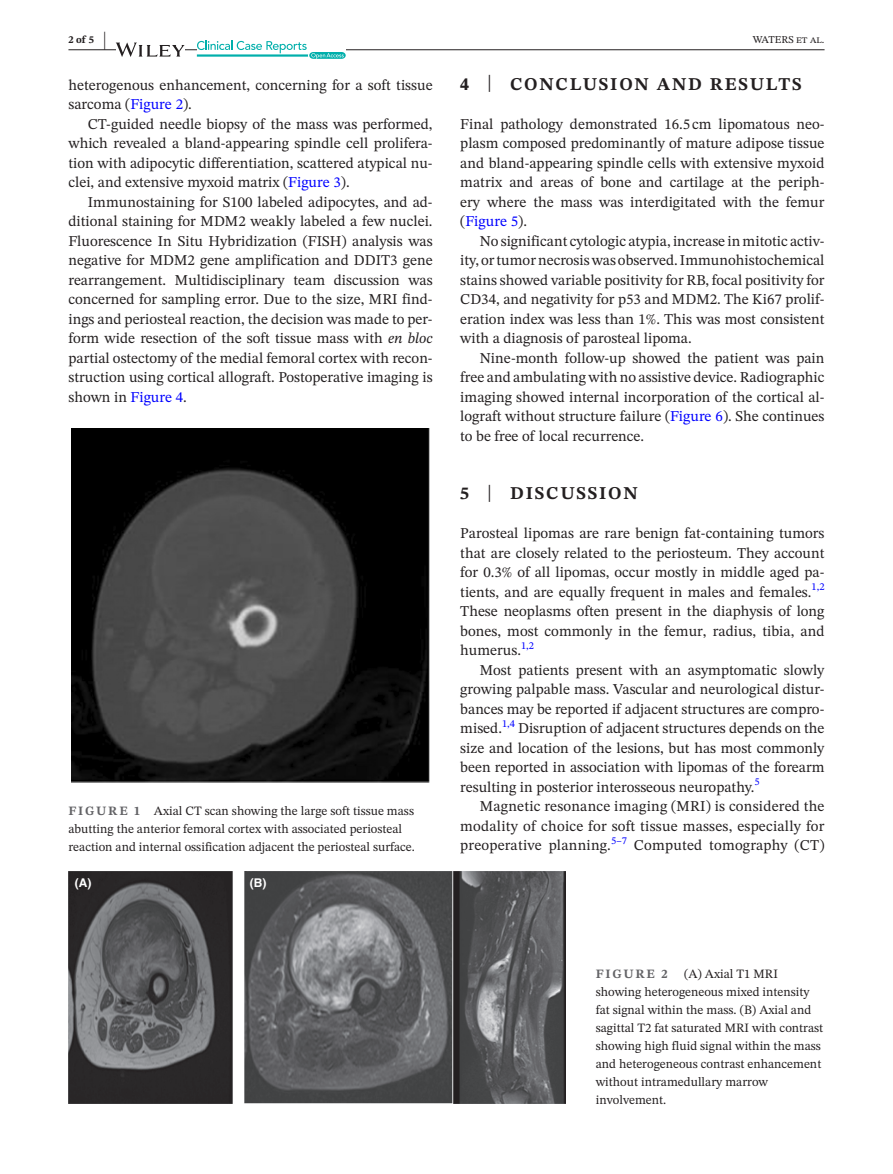
<style>
.page{position:relative;width:893px;height:1174px;background:#fff}
.page>*{position:absolute;margin:0;border:0;box-sizing:border-box;transform-origin:0 0}
.t1{font:700 18px "STIX Two Text";letter-spacing:.1em;color:#231f20}
.t2{font:15px/19.5px "STIX Two Text";color:#231f20;text-align:justify}
.t3{font:12.75px/18px "STIX Two Text";color:#231f20}
.t4{font:700 12.75px "STIX Two Text";letter-spacing:.14em;color:#636366}
.t5{font:700 12px "Helvetica LT Std";color:#fff}
.t6{font:10.5px "STIX Two Text";color:#00f}
.t7{font:10.5px "STIX Two Text";color:#231f20}
.t8{font:700 10.5px "STIX Two Text";color:#231f20}
.s1{font-size:21px}
.s2{color:#00f}
.s3{font-style:italic}
.s4{font-weight:400;font-size:23.7px}
.s5{font-weight:700;color:#636366}
</style>
<div class="page">
<hr style="left:68px;top:49px;width:756px;height:1px;background:#231f20">
<svg style="left:116px;top:43px;width:69px;height:14px"></svg>
<svg style="left:197px;top:41px;width:149px;height:18px"></svg>
<div style="left:68px;top:429px;width:365px;height:353px;background:linear-gradient(to bottom,#fff,#fff)"></div>
<img style="left:72px;top:429px;width:357px;height:353px">
<img style="left:68px;top:871px;width:498px;height:233px">
<p class="t8" style="left:68px;top:32px;width:39px">2 of 5 <span class="s1">|</span></p>
<p class="t7" style="left:753px;top:32px;width:73px">WATERS et al.</p>
<p class="t2" style="left:68px;top:75px;width:366px">heterogenous enhancement, concerning for a soft tissue sarcoma (<span class="s2">Figure 2</span>).</p>
<p class="t2" style="left:68px;top:114px;width:366px;text-indent:20px">CT-guided needle biopsy of the mass was performed, which revealed a bland-appearing spindle cell prolifera&shy;tion with adipocytic differentiation, scattered atypical nu&shy;clei, and extensive myxoid matrix (<span class="s2">Figure 3</span>).</p>
<p class="t2" style="left:68px;top:192px;width:366px;text-indent:20px">Immunostaining for S100 labeled adipocytes, and ad&shy;ditional staining for MDM2 weakly labeled a few nuclei.<br>Fluorescence In Situ Hybridization (FISH) analysis was negative for MDM2 gene amplification and DDIT3 gene rearrangement. Multidisciplinary team discussion was concerned for sampling error. Due to the size, MRI find&shy;ings and periosteal reaction, the decision was made to per&shy;form wide resection of the soft tissue mass with <span class="s3">en bloc </span>partial ostectomy of the medial femoral cortex with recon&shy;struction using cortical allograft. Postoperative imaging is shown in <span class="s2">Figure 4</span>.</p>
<p class="t1" style="left:460px;top:71px;width:343px">4 <span class="s4">|</span> CONCLUSION AND RESULTS</p>
<p class="t2" style="left:460px;top:114px;width:366px">Final pathology demonstrated 16.5 cm lipomatous neo&shy;plasm composed predominantly of mature adipose tissue and bland-appearing spindle cells with extensive myxoid matrix and areas of bone and cartilage at the periph&shy;ery where the mass was interdigitated with the femur (<span class="s2">Figure 5</span>).</p>
<p class="t2" style="left:460px;top:231px;width:366px;text-indent:20px">No significant cytologic atypia, increase in mitotic activ&shy;ity, or tumor necrosis was observed. Immunohistochemical stains showed variable positivity for RB, focal positivity for CD34, and negativity for p53 and MDM2. The Ki67 prolif&shy;eration index was less than 1%. This was most consistent with a diagnosis of parosteal lipoma.</p>
<p class="t2" style="left:460px;top:348px;width:366px;text-indent:20px">Nine-month follow-up showed the patient was pain free and ambulating with no assistive device. Radiographic imaging showed internal incorporation of the cortical al&shy;lograft without structure failure (<span class="s2">Figure 6</span>). She continues to be free of local recurrence.</p>
<p class="t3" style="left:68px;top:801px;width:348px"><span class="s5">FIGURE 1</span> Axial CT scan showing the large soft tissue mass abutting the anterior femoral cortex with associated periosteal reaction and internal ossification adjacent the periosteal surface.</p>
<p class="t5" style="left:75px;top:875px;width:18px">(A)</p>
<p class="t5" style="left:250px;top:875px;width:18px">(B)</p>
<p class="t1" style="left:460px;top:480px;width:179px">5 <span class="s4">|</span> DISCUSSION</p>
<p class="t2" style="left:460px;top:523px;width:366px">Parosteal lipomas are rare benign fat-containing tumors that are closely related to the periosteum. They account for 0.3% of all lipomas, occur mostly in middle aged pa&shy;tients, and are equally frequent in males and females.</p>
<p class="t6" style="left:811px;top:579px;width:14px">1,2</p>
<p class="t2" style="left:460px;top:601px;width:366px">These neoplasms often present in the diaphysis of long bones, most commonly in the femur, radius, tibia, and humerus.</p>
<p class="t6" style="left:521px;top:637px;width:14px">1,2</p>
<p class="t2" style="left:460px;top:660px;width:366px;text-indent:20px">Most patients present with an asymptomatic slowly growing palpable mass. Vascular and neurological distur&shy;bances may be reported if adjacent structures are compro&shy;mised.</p>
<p class="t6" style="left:502px;top:715px;width:14px">1,4</p>
<p class="t2" style="left:460px;top:718px;width:366px;text-indent:58px">Disruption of adjacent structures depends on the size and location of the lesions, but has most commonly been reported in association with lipomas of the forearm resulting in posterior interosseous neuropathy.</p>
<p class="t6" style="left:754px;top:774px;width:7px">5</p>
<p class="t2" style="left:460px;top:796px;width:366px;text-indent:20px">Magnetic resonance imaging (MRI) is considered the modality of choice for soft tissue masses, especially for preoperative planning.</p>
<p class="t6" style="left:611px;top:832px;width:17px">5–7</p>
<p class="t2" style="left:634px;top:835px;width:192px">Computed tomography (CT)</p>
<p class="t3" style="left:596px;top:964px;width:229px;text-indent:88px">(A) Axial T1 MRI showing heterogeneous mixed intensity fat signal within the mass. (B) Axial and sagittal T2 fat saturated MRI with contrast showing high fluid signal within the mass and heterogeneous contrast enhancement without intramedullary marrow involvement.</p>
<p class="t4" style="left:596px;top:964px;width:73px">FIGURE 2</p>
</div>
